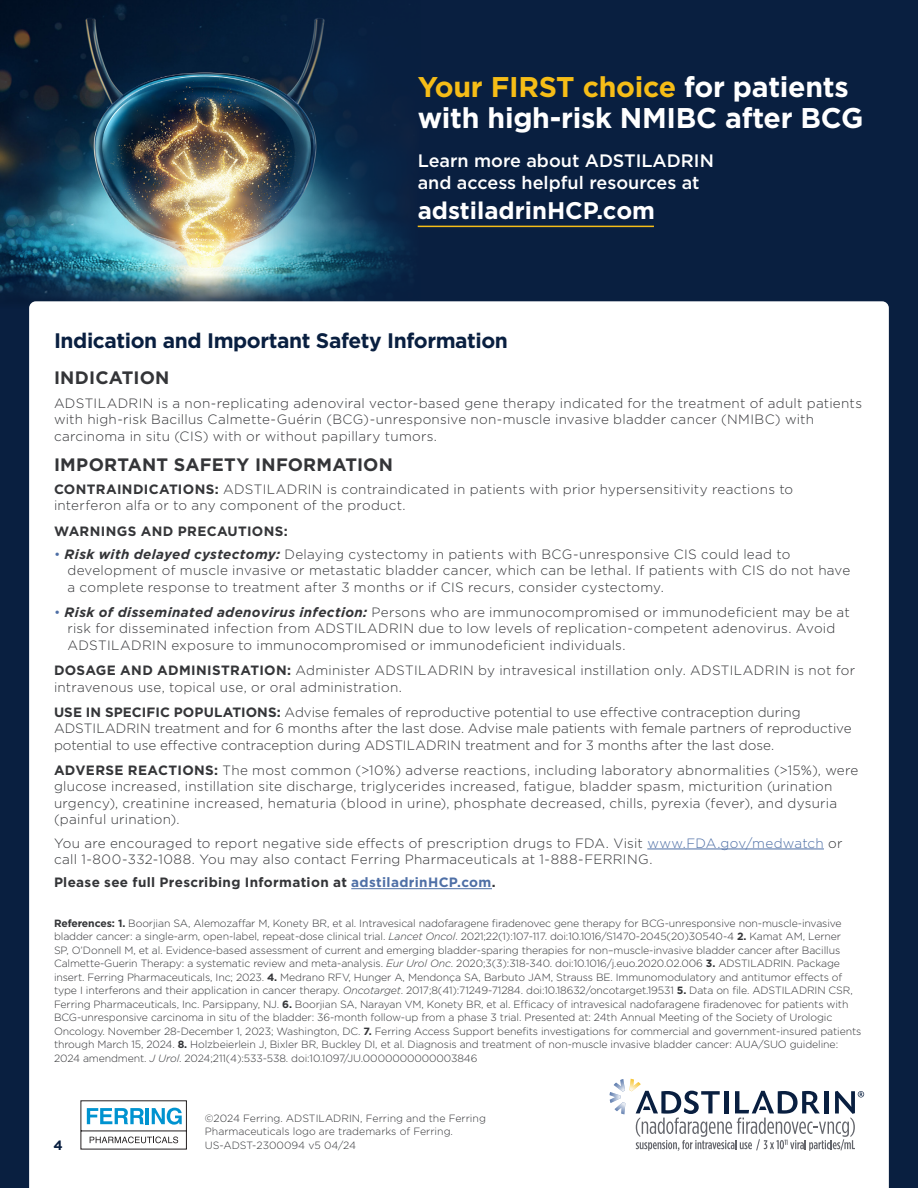
<style>
.page{position:relative;width:918px;height:1188px;background:#fff}
.page>*{position:absolute;margin:0;border:0;box-sizing:border-box;transform-origin:0 0}
.t1{font:700 28.5px/31.5px "Gotham";letter-spacing:-.01em;color:#fff}
.t2{font:700 24px "Gotham";color:#fff}
.t3{font:700 21px "Gotham";letter-spacing:-.02em;color:#091f40}
.t4{font:500 18px/21.6px "Gotham";color:#fff}
.t5{font:700 18px "Gotham";letter-spacing:.01em;color:#343538}
.t6{font:300 13.5px/16.5px "Gotham";letter-spacing:.015em;color:#343538}
.t7{font:700 13.5px "Gotham";letter-spacing:.025em;color:#343538}
.t8{font:700 13.5px "Gotham";color:#091f40}
.t9{font:300 10.5px/13.5px "Gotham";letter-spacing:-.01em;color:#343538}
.s1{color:#f6bd17}
.s2{font-weight:700}
.s3{color:#4e6fa6}
.s4{font-weight:700;font-style:italic}
.s5{font-style:italic}
</style>
<div class="page">
<div style="left:0;top:256px;width:918px;height:932px;background:#091f40"></div>
<img style="left:0;top:0;width:258px;height:275px">
<svg style="left:258px;top:0;width:238px;height:275px;background:#13324f"></svg>
<div style="left:496px;top:0;width:422px;height:324px;background:#091f40"></div>
<img style="left:0;top:275px;width:395px;height:26px">
<div style="left:29px;top:301px;width:860px;height:887px;background:#fff"></div>
<div style="left:78px;top:1098px;width:111px;height:54px;background:#fff"></div>
<svg style="left:80px;top:1100px;width:107px;height:50px"></svg>
<hr style="left:647px;top:849px;width:177px;height:1px;background:#4e6fa6">
<hr style="left:351px;top:888px;width:141px;height:1px;background:#4e6fa6">
<hr style="left:418px;top:226px;width:236px;height:1px;background:#f6bd17">
<svg style="left:610px;top:1079px;width:254px;height:72px;background:#d2d5d9"></svg>
<h1 class="t1" style="left:418px;top:71px;width:447px"><span class="s1">Your FIRST choice</span> for patients with high-risk NMIBC after BCG</h1>
<h3 class="t4" style="left:418px;top:150px;width:298px">Learn more about ADSTILADRIN and access helpful resources at</h3>
<h2 class="t2" style="left:418px;top:194px;width:239px">adstiladrinHCP.com</h2>
<h3 class="t3" style="left:54px;top:326px;width:456px">Indication and Important Safety Information</h3>
<h3 class="t5" style="left:54px;top:366px;width:117px">INDICATION</h3>
<p class="t6" style="left:54px;top:394px;width:810px">ADSTILADRIN is a non-replicating adenoviral vector-based gene therapy indicated for the treatment of adult patients with high-risk Bacillus Calmette-Guérin (BCG)-unresponsive non-muscle invasive bladder cancer (NMIBC) with carcinoma in situ (CIS) with or without papillary tumors.</p>
<h3 class="t5" style="left:54px;top:452px;width:341px">IMPORTANT SAFETY INFORMATION</h3>
<p class="t6" style="left:54px;top:481px;width:741px"><span class="s2">CONTRAINDICATIONS:</span> ADSTILADRIN is contraindicated in patients with prior hypersensitivity reactions to interferon alfa or to any component of the product.</p>
<p class="t7" style="left:54px;top:522px;width:235px">WARNINGS AND PRECAUTIONS:</p>
<p class="t6" style="left:68px;top:545px;width:784px;text-indent:-14px"><span class="s3">•</span> <span class="s4">Risk with delayed cystectomy:</span> Delaying cystectomy in patients with BCG-unresponsive CIS could lead to development of muscle invasive or metastatic bladder cancer, which can be lethal. If patients with CIS do not have a complete response to treatment after 3 months or if CIS recurs, consider cystectomy.</p>
<p class="t6" style="left:68px;top:604px;width:784px;text-indent:-14px"><span class="s3">•</span> <span class="s4">Risk of disseminated adenovirus infection:</span> Persons who are immunocompromised or immunodeficient may be at risk for disseminated infection from ADSTILADRIN due to low levels of replication-competent adenovirus. Avoid<br>ADSTILADRIN exposure to immunocompromised or immunodeficient individuals.</p>
<p class="t6" style="left:54px;top:662px;width:803px"><span class="s2">DOSAGE AND ADMINISTRATION:</span> Administer ADSTILADRIN by intravesical instillation only. ADSTILADRIN is not for intravenous use, topical use, or oral administration.</p>
<p class="t6" style="left:54px;top:703px;width:799px"><span class="s2">USE IN SPECIFIC POPULATIONS:</span> Advise females of reproductive potential to use effective contraception during<br>ADSTILADRIN treatment and for 6 months after the last dose. Advise male patients with female partners of reproductive potential to use effective contraception during ADSTILADRIN treatment and for 3 months after the last dose.</p>
<p class="t6" style="left:54px;top:761px;width:806px"><span class="s2">ADVERSE REACTIONS:</span> The most common (&gt;10%) adverse reactions, including laboratory abnormalities (&gt;15%), were glucose increased, instillation site discharge, triglycerides increased, fatigue, bladder spasm, micturition (urination urgency), creatinine increased, hematuria (blood in urine), phosphate decreased, chills, pyrexia (fever), and dysuria (painful urination).</p>
<p class="t6" style="left:54px;top:834px;width:790px">You are encouraged to report negative side effects of prescription drugs to FDA. Visit <span class="s3">www.FDA.gov/medwatch</span> or call 1-800-332-1088. You may also contact Ferring Pharmaceuticals at 1-888-FERRING.</p>
<p class="t7" style="left:54px;top:874px;width:443px">Please see full Prescribing Information at <span class="s3">adstiladrinHCP.com</span>.</p>
<p class="t9" style="left:54px;top:916px;width:809px"><span class="s2">References: 1.</span> Boorjian SA, Alemozaffar M, Konety BR, et al. Intravesical nadofaragene firadenovec gene therapy for BCG-unresponsive non-muscle-invasive bladder cancer: a single-arm, open-label, repeat-dose clinical trial. <span class="s5">Lancet Oncol</span>. 2021;22(1):107-117. doi:10.1016/S1470-2045(20)30540-4 <span class="s2">2.</span> Kamat AM, Lerner<br>SP, O’Donnell M, et al. Evidence-based assessment of current and emerging bladder-sparing therapies for non–muscle-invasive bladder cancer after Bacillus Calmette-Guerin Therapy: a systematic review and meta-analysis. <span class="s5">Eur Urol Onc</span>. 2020;3(3):318-340. doi:10.1016/j.euo.2020.02.006 <span class="s2">3.</span> ADSTILADRIN. Package insert. Ferring Pharmaceuticals, Inc; 2023. <span class="s2">4.</span> Medrano RFV, Hunger A, Mendonça SA, Barbuto JAM, Strauss BE. Immunomodulatory and antitumor effects of type I interferons and their application in cancer therapy. <span class="s5">Oncotarget</span>. 2017;8(41):71249-71284. doi:10.18632/oncotarget.19531 <span class="s2">5.</span> Data on file. ADSTILADRIN CSR, Ferring Pharmaceuticals, Inc. Parsippany, NJ. <span class="s2">6.</span> Boorjian SA, Narayan VM, Konety BR, et al. Efficacy of intravesical nadofaragene firadenovec for patients with BCG-unresponsive carcinoma in situ of the bladder: 36-month follow-up from a phase 3 trial. Presented at: 24th Annual Meeting of the Society of Urologic Oncology. November 28-December 1, 2023; Washington, DC. <span class="s2">7.</span> Ferring Access Support benefits investigations for commercial and government-insured patients through March 15, 2024. <span class="s2">8.</span> Holzbeierlein J, Bixler BR, Buckley DI, et al. Diagnosis and treatment of non-muscle invasive bladder cancer: AUA/SUO guideline:<br>2024 amendment. <span class="s5">J Urol</span>. 2024;211(4):533-538. doi:10.1097/JU.0000000000003846</p>
<p class="t8" style="left:53px;top:1136px;width:11px">4</p>
<p class="t9" style="left:205px;top:1111px;width:283px">©2024 Ferring. ADSTILADRIN, Ferring and the Ferring<br>Pharmaceuticals logo are trademarks of Ferring.<br>US-ADST-2300094 v5 04/24</p>
</div>
